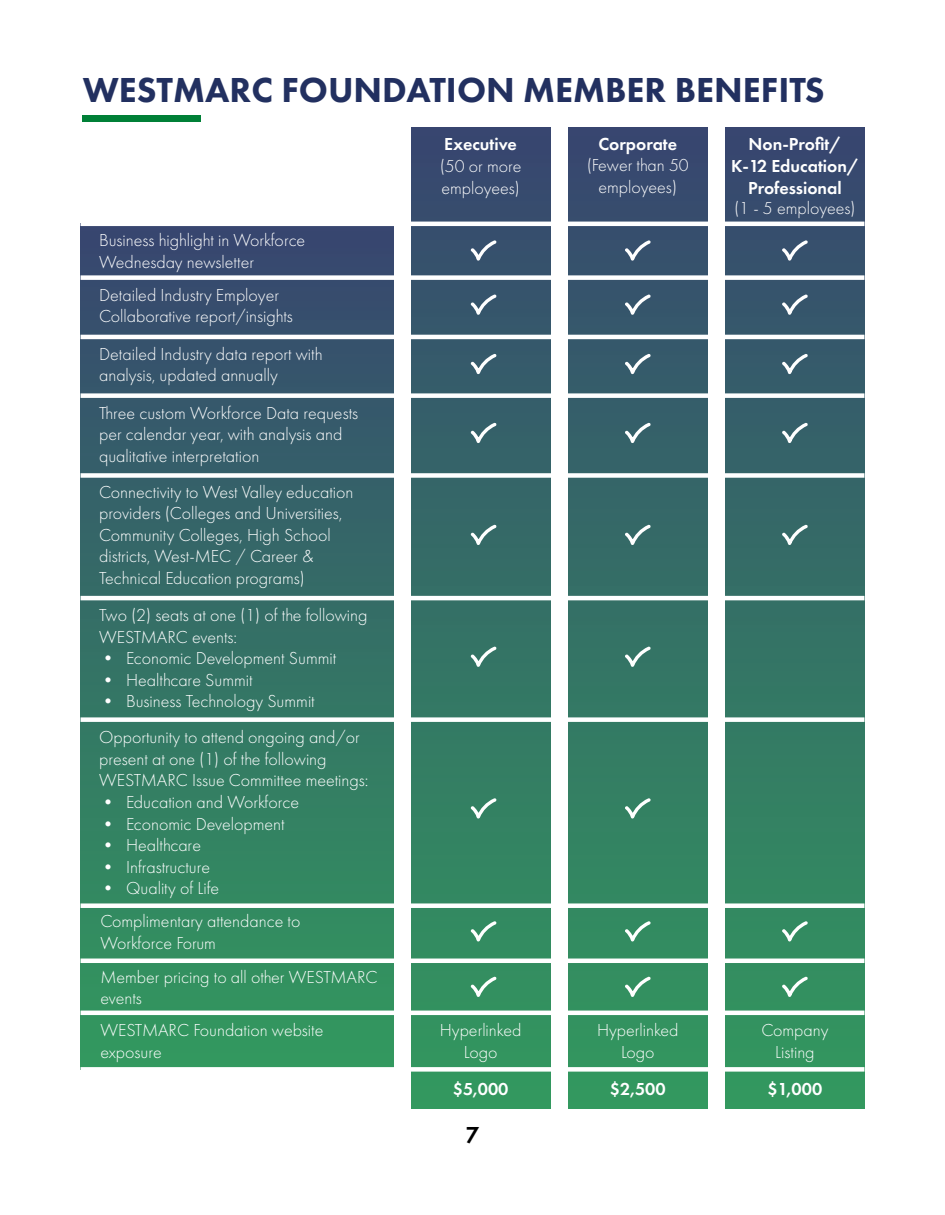
<style>
.page{position:relative;width:945px;height:1215px;background:#fff}
.page>*{position:absolute;margin:0;border:0;box-sizing:border-box;transform-origin:0 0}
.t1{font:800 36px "Futura PT";color:#223060}
.t2{font:600 24px "Futura PT";color:#000}
.t3{font:300 18px/21.6px "Futura PT";color:#fff}
.t4{font:600 18px/21.6px "Futura PT";color:#fff;text-align:center}
</style>
<div class="page">
<div style="left:83px;top:115px;width:118px;height:7px;background:#008037"></div>
<div style="left:81px;top:224px;width:312px;height:845px;background:linear-gradient(to bottom,#37466f,#349b5f)"></div>
<div style="left:411px;top:128px;width:139px;height:981px;background:linear-gradient(to bottom,#37466f,#339b5f)"></div>
<div style="left:568px;top:128px;width:139px;height:981px;background:linear-gradient(to bottom,#37466f,#339b5f)"></div>
<div style="left:725px;top:128px;width:139px;height:981px;background:linear-gradient(to bottom,#37466f,#339b5f)"></div>
<hr style="left:81px;top:222px;width:783px;height:4px;background:#fff">
<div style="left:81px;top:275px;width:783px;height:5px;background:#fff"></div>
<hr style="left:81px;top:335px;width:783px;height:4px;background:#fff">
<div style="left:81px;top:393px;width:783px;height:5px;background:#fff"></div>
<div style="left:81px;top:473px;width:783px;height:5px;background:#fff"></div>
<hr style="left:81px;top:596px;width:783px;height:4px;background:#fff">
<div style="left:81px;top:717px;width:783px;height:5px;background:#fff"></div>
<div style="left:81px;top:903px;width:783px;height:5px;background:#fff"></div>
<hr style="left:81px;top:959px;width:783px;height:4px;background:#fff">
<hr style="left:81px;top:1011px;width:783px;height:4px;background:#fff">
<div style="left:81px;top:1067px;width:783px;height:5px;background:#fff"></div>
<svg style="left:470px;top:240px;width:27px;height:21px"></svg>
<svg style="left:470px;top:294px;width:27px;height:21px"></svg>
<svg style="left:470px;top:354px;width:27px;height:21px"></svg>
<svg style="left:470px;top:423px;width:27px;height:21px"></svg>
<svg style="left:470px;top:525px;width:27px;height:21px"></svg>
<svg style="left:470px;top:646px;width:27px;height:21px"></svg>
<svg style="left:470px;top:798px;width:27px;height:21px"></svg>
<svg style="left:470px;top:921px;width:27px;height:21px"></svg>
<svg style="left:470px;top:977px;width:27px;height:20px"></svg>
<svg style="left:624px;top:240px;width:27px;height:21px"></svg>
<svg style="left:624px;top:294px;width:27px;height:21px"></svg>
<svg style="left:624px;top:354px;width:27px;height:21px"></svg>
<svg style="left:624px;top:423px;width:27px;height:21px"></svg>
<svg style="left:624px;top:525px;width:27px;height:21px"></svg>
<svg style="left:624px;top:646px;width:27px;height:21px"></svg>
<svg style="left:624px;top:798px;width:27px;height:21px"></svg>
<svg style="left:624px;top:921px;width:27px;height:21px"></svg>
<svg style="left:624px;top:977px;width:27px;height:20px"></svg>
<svg style="left:781px;top:240px;width:27px;height:21px"></svg>
<svg style="left:781px;top:294px;width:27px;height:21px"></svg>
<svg style="left:781px;top:354px;width:27px;height:21px"></svg>
<svg style="left:781px;top:423px;width:27px;height:21px"></svg>
<svg style="left:781px;top:525px;width:27px;height:21px"></svg>
<svg style="left:781px;top:921px;width:27px;height:21px"></svg>
<svg style="left:781px;top:977px;width:27px;height:20px"></svg>
<h1 class="t1" style="left:83px;top:67px;width:743px">WESTMARC FOUNDATION MEMBER BENEFITS</h1>
<p class="t3" style="left:99px;top:230px;width:208px">Business highlight in Workforce<br>Wednesday newsletter</p>
<p class="t3" style="left:99px;top:284px;width:195px">Detailed Industry Employer<br>Collaborative report/insights</p>
<p class="t3" style="left:99px;top:343px;width:225px">Detailed Industry data report with analysis, updated annually</p>
<p class="t3" style="left:99px;top:402px;width:261px">Three custom Workforce Data requests per calendar year, with analysis and qualitative interpretation</p>
<p class="t3" style="left:99px;top:481px;width:256px">Connectivity to West Valley education providers (Colleges and Universities, Community Colleges, High School districts, West-MEC / Career &amp; Technical Education programs)</p>
<p class="t3" style="left:99px;top:604px;width:270px">Two (2) seats at one (1) of the following<br>WESTMARC events:</p>
<p class="t3" style="left:99px;top:647px;width:239px">• Economic Development Summit</p>
<p class="t3" style="left:99px;top:669px;width:155px">• Healthcare Summit</p>
<p class="t3" style="left:99px;top:684px;width:262px;line-height:35.8px">• Business Technology Summit<br>Opportunity to attend ongoing and/or</p>
<p class="t3" style="left:99px;top:748px;width:271px">present at one (1) of the following<br>WESTMARC Issue Committee meetings:</p>
<p class="t3" style="left:99px;top:791px;width:202px">• Education and Workforce</p>
<p class="t3" style="left:99px;top:813px;width:187px">• Economic Development</p>
<p class="t3" style="left:99px;top:835px;width:103px">• Healthcare</p>
<p class="t3" style="left:99px;top:856px;width:113px">• Infrastructure</p>
<p class="t3" style="left:99px;top:878px;width:122px">• Quality of Life</p>
<p class="t4" style="left:598px;top:133px;width:80px">Corporate</p>
<p class="t4" style="left:731px;top:133px;width:129px">Non-Profit/<br>K-12 Education/<br>Professional</p>
<p class="t3" style="left:734px;top:197px;width:123px">(1 - 5 employees)</p>
<p class="t4" style="left:444px;top:133px;width:74px">Executive</p>
<p class="t3" style="left:440px;top:156px;width:83px">(50 or more employees)</p>
<p class="t3" style="left:587px;top:155px;width:104px;text-align:center">(Fewer than 50 employees)</p>
<p class="t3" style="left:100px;top:911px;width:202px">Complimentary attendance to<br>Workforce Forum</p>
<p class="t3" style="left:100px;top:966px;width:279px">Member pricing to all other WESTMARC events</p>
<p class="t3" style="left:100px;top:1019px;width:225px">WESTMARC Foundation website exposure</p>
<p class="t3" style="left:440px;top:1019px;width:83px;text-align:center">Hyperlinked<br>Logo</p>
<p class="t3" style="left:597px;top:1019px;width:83px;text-align:center">Hyperlinked<br>Logo</p>
<p class="t3" style="left:761px;top:1019px;width:69px;text-align:center">Company<br>Listing</p>
<p class="t4" style="left:453px;top:1077px;width:57px">$5,000</p>
<p class="t4" style="left:610px;top:1077px;width:57px">$2,500</p>
<p class="t4" style="left:768px;top:1077px;width:56px">$1,000</p>
<h2 class="t2" style="left:466px;top:1120px;width:15px">7</h2>
</div>
